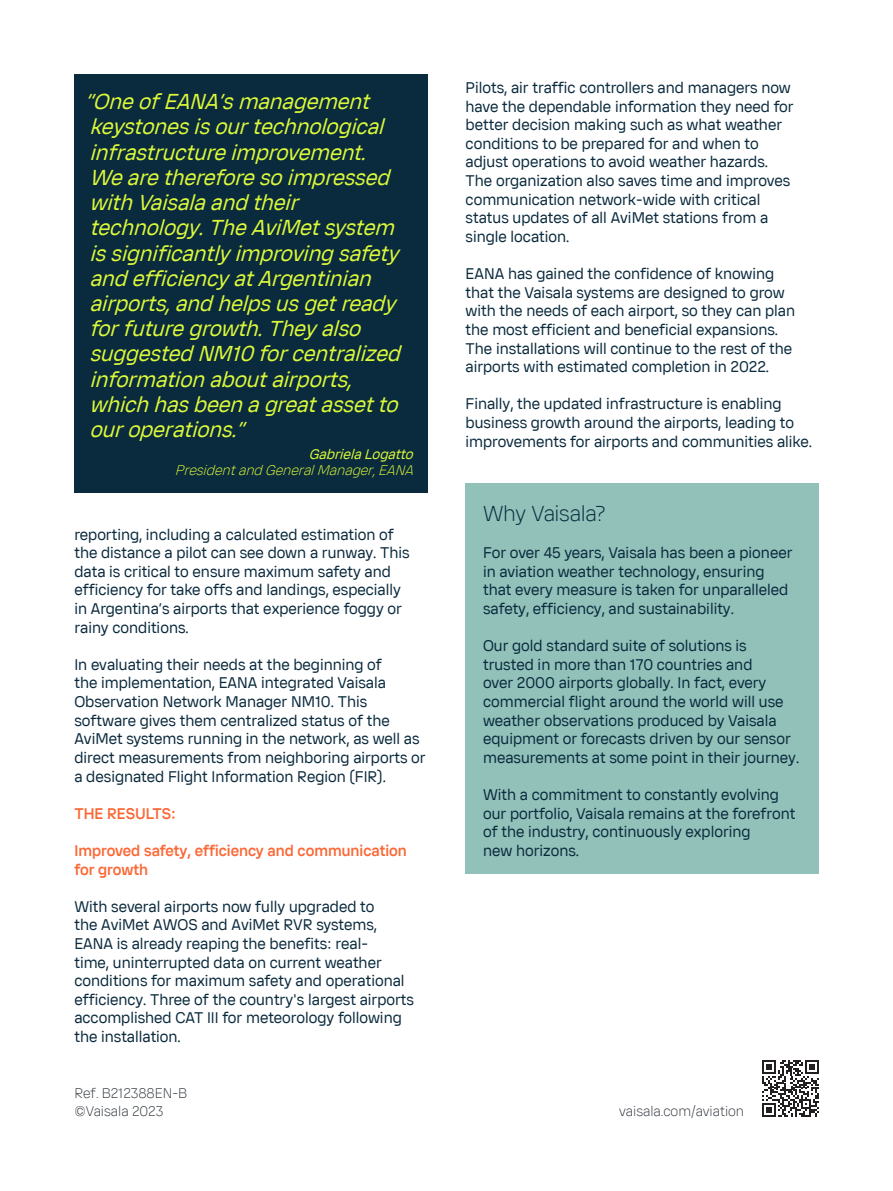
<style>
.page{position:relative;width:893px;height:1191px;background:#fff}
.page>*{position:absolute;margin:0;border:0;box-sizing:border-box;transform-origin:0 0}
.Pull_quote{font:italic 21px/25.2px "Vaisala Sans Beta 01";color:#dbf93a}
.Ingress{font:300 21px "Vaisala Sans Beta 01";letter-spacing:-.015em;color:#0a2a3d}
.Body{font:15px/18.6px "Vaisala Sans Beta 01";color:#0a2a3d}
.Subheading{font:500 15px/18.6px "Vaisala Sans Beta 01";color:#fb6735}
.t1{font:300 13.5px/18.6px "Vaisala Sans Beta 01";color:#343a40}
.Position{font:italic 300 13.5px "Vaisala Sans Beta 01";color:#dbf93a}
.Attribution{font:italic 13.5px "Vaisala Sans Beta 01";color:#dbf93a}
</style>
<div class="page">
<div style="left:465px;top:484px;width:354px;height:390px;background:#91c1b9"></div>
<svg style="left:762px;top:1060px;width:56px;height:56px"></svg>
<div style="left:74px;top:74px;width:354px;height:419px;background:#0a2a3d"></div>
<p class="Pull_quote" style="left:85px;top:89px;width:323px">“OneofEANA’smanagement keystonesisourtechnological infrastructureimprovement.<br>Wearethereforesoimpressed with Vaisalaand their technology.TheAviMetsystem issignificantlyimproving safety and efficiencyatArgentinian airports,and helpsusgetready forfuturegrowth.Theyalso suggested NM10 forcentralized information aboutairports, which hasbeen agreatassetto ouroperations.”</p>
<p class="Attribution" style="left:309px;top:446px;width:110px">GabrielaLogatto</p>
<p class="Position" style="left:175px;top:462px;width:244px">Presidentand GeneralManager,EANA</p>
<p class="Body" style="left:74px;top:525px;width:337px">reporting, including a calculated estimation of the distance a pilot can see down a runway. This data is critical to ensure maximum safety and efficiency for take offs and landings, especially in Argentina’s airports that experience foggy or rainy conditions.</p>
<p class="Body" style="left:74px;top:655px;width:353px">In evaluating their needs at the beginning of<br>the implementation, EANA integrated Vaisala Observation Network Manager NM10. This software gives them centralized status of the AviMet systems running in the network, as well as direct measurements from neighboring airports or a designated Flight Information Region (FIR).</p>
<p class="Subheading" style="left:74px;top:804px;width:103px">THE RESULTS:</p>
<p class="Subheading" style="left:74px;top:841px;width:334px">Improved safety, efficiency and communication for growth</p>
<p class="Body" style="left:74px;top:897px;width:341px">With several airports now fully upgraded to<br>the AviMet AWOS and AviMet RVR systems, EANA is already reaping the benefits: real-<br>time, uninterrupted data on current weather conditions for maximum safety and operational efficiency. Three of the country's largest airports accomplished CAT III for meteorology following the installation.</p>
<p class="t1" style="left:74px;top:1083px;width:114px">Ref. B212388EN-B ©Vaisala 2023</p>
<p class="Body" style="left:466px;top:78px;width:330px">Pilots, air traffic controllers and managers now have the dependable information they need for better decision making such as what weather conditions to be prepared for and when to adjust operations to avoid weather hazards.<br>The organization also saves time and improves communication network-wide with critical status updates of all AviMet stations from a single location.</p>
<p class="Body" style="left:466px;top:264px;width:331px">EANA has gained the confidence of knowing that the Vaisala systems are designed to grow with the needs of each airport, so they can plan the most efficient and beneficial expansions.<br>The installations will continue to the rest of the airports with estimated completion in 2022.</p>
<p class="Body" style="left:466px;top:394px;width:348px">Finally, the updated infrastructure is enabling business growth around the airports, leading to improvements for airports and communities alike.</p>
<p class="Ingress" style="left:483px;top:500px;width:124px">Why Vaisala?</p>
<p class="Body" style="left:483px;top:543px;width:311px">For over 45 years, Vaisala has been a pioneer in aviation weather technology, ensuring that every measure is taken for unparalleled safety, efficiency, and sustainability.</p>
<p class="Body" style="left:483px;top:636px;width:318px">Our gold standard suite of solutions is trusted in more than 170 countries and<br>over 2000 airports globally. In fact, every commercial flight around the world will use weather observations produced by Vaisala equipment or forecasts driven by our sensor measurements at some point in their journey.</p>
<p class="Body" style="left:483px;top:785px;width:314px">With a commitment to constantly evolving our portfolio, Vaisala remains at the forefront of the industry, continuously exploring<br>new horizons.</p>
<p class="t1" style="left:619px;top:1102px;width:127px">vaisala.com/aviation</p>
</div>
